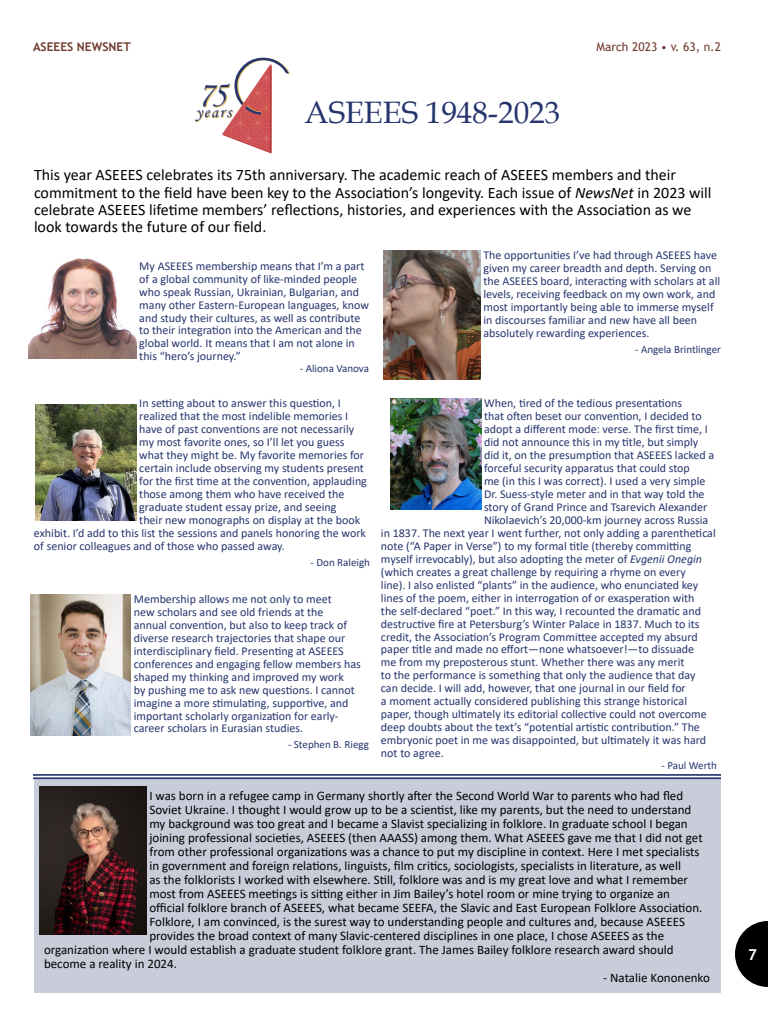
<style>
.page{position:relative;width:768px;height:1024px;background:#fff}
.page>*{position:absolute;margin:0;border:0;box-sizing:border-box;transform-origin:0 0}
.t1{font:31px "Book Antiqua";color:#26356d}
.t2{font:16.8px "Monotype Corsiva";letter-spacing:.085em;color:#27346d}
.t3{font:16px/17.3px "Calibri";color:#000}
.t4{font:700 15px "Trebuchet MS";color:#fff}
.t5{font:13px "Calibri";color:#000}
.t6{font:12px/12.9px "Calibri";color:#26356d}
.t7{font:12px "Trebuchet MS";color:#703b2d}
.t8{font:700 12px "Trebuchet MS";color:#703b2d}
.t9{font:11px "Calibri";color:#26356d}
.s1{font-style:italic}
</style>
<div class="page">
<div style="left:34px;top:779px;width:687px;height:214px;background:#c9cdda"></div>
<svg style="left:222px;top:58px;width:68px;height:95px"></svg>
<hr style="left:33px;top:774px;width:688px;height:2px;background:#26356d">
<hr style="left:33px;top:777px;width:688px;height:2px;background:#26356d">
<img style="left:39px;top:786px;width:107px;height:149px">
<img style="left:390px;top:398px;width:91px;height:112px">
<img style="left:35px;top:404px;width:101px;height:116px">
<img style="left:28px;top:258px;width:108px;height:100px">
<img style="left:383px;top:250px;width:97px;height:130px">
<img style="left:30px;top:594px;width:101px;height:141px">
<svg style="left:735px;top:921px;width:33px;height:66px"></svg>
<p class="t8" style="left:33px;top:39px;width:99px">ASEEES NEWSNET</p>
<p class="t7" style="left:597px;top:39px;width:126px">March 2023 • v. 63, n.2</p>
<h2 class="t2" style="left:196px;top:102px;width:37px"><sup>75</sup>years</h2>
<h1 class="t1" style="left:305px;top:91px;width:257px">ASEEES 1948-2023</h1>
<p class="t3" style="left:34px;top:166px;width:679px">This year ASEEES celebrates its 75th anniversary. The academic reach of ASEEES members and their commitment to the field have been key to the Association’s longevity. Each issue of <span class="s1">NewsNet</span> in 2023 will celebrate ASEEES lifetime members’ reflections, histories, and experiences with the Association as we look towards the future of our field.</p>
<p class="t6" style="left:139px;top:259px;width:231px">My ASEEES membership means that I’m a part of a global community of like-minded people who speak Russian, Ukrainian, Bulgarian, and many other Eastern-European languages, know and study their cultures, as well as contribute to their integration into the American and the global world. It means that I am not alone in this “hero’s journey.”</p>
<p class="t9" style="left:300px;top:361px;width:71px">- Aliona Vanova</p>
<p class="t6" style="left:483px;top:248px;width:238px">The opportunities I’ve had through ASEEES have given my career breadth and depth. Serving on the ASEEES board, interacting with scholars at all levels, receiving feedback on my own work, and most importantly being able to immerse myself in discourses familiar and new have all been absolutely rewarding experiences.</p>
<p class="t9" style="left:635px;top:341px;width:87px">- Angela Brintlinger</p>
<p class="t6" style="left:139px;top:397px;width:203px">In setting about to answer this question, I</p>
<p class="t6" style="left:139px;top:410px;width:210px">realized that the most indelible memories I</p>
<p class="t6" style="left:139px;top:423px;width:216px">have of past conventions are not necessarily</p>
<p class="t6" style="left:139px;top:436px;width:207px">my most favorite ones, so I’ll let you guess</p>
<p class="t6" style="left:139px;top:449px;width:226px">what they might be. My favorite memories for</p>
<p class="t6" style="left:139px;top:461px;width:226px">certain include observing my students present</p>
<p class="t6" style="left:139px;top:474px;width:229px">for the first time at the convention, applauding</p>
<p class="t6" style="left:139px;top:487px;width:207px">those among them who have received the</p>
<p class="t6" style="left:139px;top:500px;width:199px">graduate student essay prize, and seeing</p>
<p class="t6" style="left:139px;top:513px;width:222px">their new monographs on display at the book</p>
<p class="t6" style="left:34px;top:526px;width:334px">exhibit. I’d add to this list the sessions and panels honoring the work</p>
<p class="t6" style="left:34px;top:539px;width:252px">of senior colleagues and of those who passed away.</p>
<p class="t9" style="left:311px;top:554px;width:61px">- Don Raleigh</p>
<p class="t6" style="left:134px;top:592px;width:229px">Membership allows me not only to meet<br>new scholars and see old friends at the<br>annual convention, but also to keep track of diverse research trajectories that shape our interdisciplinary field. Presenting at ASEEES conferences and engaging fellow members has shaped my thinking and improved my work<br>by pushing me to ask new questions. I cannot imagine a more stimulating, supportive, and important scholarly organization for early&shy;career scholars in Eurasian studies.</p>
<p class="t9" style="left:288px;top:737px;width:82px">- Stephen B. Riegg</p>
<p class="t6" style="left:484px;top:397px;width:199px">When, tired of the tedious presentations</p>
<p class="t6" style="left:484px;top:410px;width:219px">that often beset our convention, I decided to</p>
<p class="t6" style="left:484px;top:423px;width:225px">adopt a different mode: verse. The first time, I</p>
<p class="t6" style="left:484px;top:436px;width:216px">did not announce this in my title, but simply</p>
<p class="t6" style="left:484px;top:449px;width:232px">did it, on the presumption that ASEEES lacked a</p>
<p class="t6" style="left:484px;top:461px;width:207px">forceful security apparatus that could stop</p>
<p class="t6" style="left:484px;top:474px;width:223px">me (in this I was correct). I used a very simple</p>
<p class="t6" style="left:484px;top:487px;width:222px">Dr. Suess-style meter and in that way told the</p>
<p class="t6" style="left:484px;top:500px;width:225px">story of Grand Prince and Tsarevich Alexander</p>
<p class="t6" style="left:484px;top:513px;width:226px">Nikolaevich’s 20,000-km journey across Russia</p>
<p class="t6" style="left:381px;top:526px;width:336px">in 1837. The next year I went further, not only adding a parenthetical</p>
<p class="t6" style="left:381px;top:539px;width:312px">note (“A Paper in Verse”) to my formal title (thereby committing</p>
<p class="t6" style="left:381px;top:552px;width:323px">myself irrevocably), but also adopting the meter of <span class="s1">Evgenii Onegin</span></p>
<p class="t6" style="left:381px;top:565px;width:306px">(which creates a great challenge by requiring a rhyme on every</p>
<p class="t6" style="left:381px;top:578px;width:319px">line). I also enlisted “plants” in the audience, who enunciated key</p>
<p class="t6" style="left:381px;top:591px;width:315px">lines of the poem, either in interrogation of or exasperation with</p>
<p class="t6" style="left:381px;top:604px;width:321px">the self-declared “poet.” In this way, I recounted the dramatic and</p>
<p class="t6" style="left:381px;top:617px;width:320px">destructive fire at Petersburg’s Winter Palace in 1837. Much to its</p>
<p class="t6" style="left:381px;top:630px;width:318px">credit, the Association’s Program Committee accepted my absurd</p>
<p class="t6" style="left:381px;top:643px;width:315px">paper title and made no effort—none whatsoever!—to dissuade</p>
<p class="t6" style="left:381px;top:656px;width:305px">me from my preposterous stunt. Whether there was any merit</p>
<p class="t6" style="left:381px;top:669px;width:316px">to the performance is something that only the audience that day</p>
<p class="t6" style="left:381px;top:682px;width:306px">can decide. I will add, however, that one journal in our field for</p>
<p class="t6" style="left:381px;top:695px;width:308px">a moment actually considered publishing this strange historical</p>
<p class="t6" style="left:381px;top:707px;width:327px">paper, though ultimately its editorial collective could not overcome</p>
<p class="t6" style="left:381px;top:720px;width:320px">deep doubts about the text’s “potential artistic contribution.” The</p>
<p class="t6" style="left:381px;top:733px;width:327px">embryonic poet in me was disappointed, but ultimately it was hard</p>
<p class="t6" style="left:381px;top:746px;width:64px">not to agree.</p>
<p class="t9" style="left:661px;top:758px;width:57px">- Paul Werth</p>
<p class="t5" style="left:149px;top:787px;width:535px">I was born in a refugee camp in Germany shortly after the Second World War to parents who had fled</p>
<p class="t5" style="left:149px;top:801px;width:543px">Soviet Ukraine. I thought I would grow up to be a scientist, like my parents, but the need to understand</p>
<p class="t5" style="left:149px;top:815px;width:540px">my background was too great and I became a Slavist specializing in folklore. In graduate school I began</p>
<p class="t5" style="left:149px;top:829px;width:555px">joining professional societies, ASEEES (then AAASS) among them. What ASEEES gave me that I did not get</p>
<p class="t5" style="left:149px;top:843px;width:552px">from other professional organizations was a chance to put my discipline in context. Here I met specialists</p>
<p class="t5" style="left:149px;top:857px;width:533px">in government and foreign relations, linguists, film critics, sociologists, specialists in literature, as well</p>
<p class="t5" style="left:149px;top:871px;width:540px">as the folklorists I worked with elsewhere. Still, folklore was and is my great love and what I remember</p>
<p class="t5" style="left:149px;top:885px;width:522px">most from ASEEES meetings is sitting either in Jim Bailey’s hotel room or mine trying to organize an</p>
<p class="t5" style="left:149px;top:899px;width:555px">official folklore branch of ASEEES, what became SEEFA, the Slavic and East European Folklore Association.</p>
<p class="t5" style="left:149px;top:913px;width:537px">Folklore, I am convinced, is the surest way to understanding people and cultures and, because ASEEES</p>
<p class="t5" style="left:149px;top:927px;width:516px">provides the broad context of many Slavic-centered disciplines in one place, I chose ASEEES as the</p>
<p class="t5" style="left:44px;top:941px;width:631px">organization where I would establish a graduate student folklore grant. The James Bailey folklore research award should</p>
<p class="t5" style="left:44px;top:955px;width:135px">become a reality in 2024.</p>
<p class="t5" style="left:603px;top:969px;width:108px">- Natalie Kononenko</p>
<p class="t4" style="left:748px;top:945px;width:10px">7</p>
</div>
